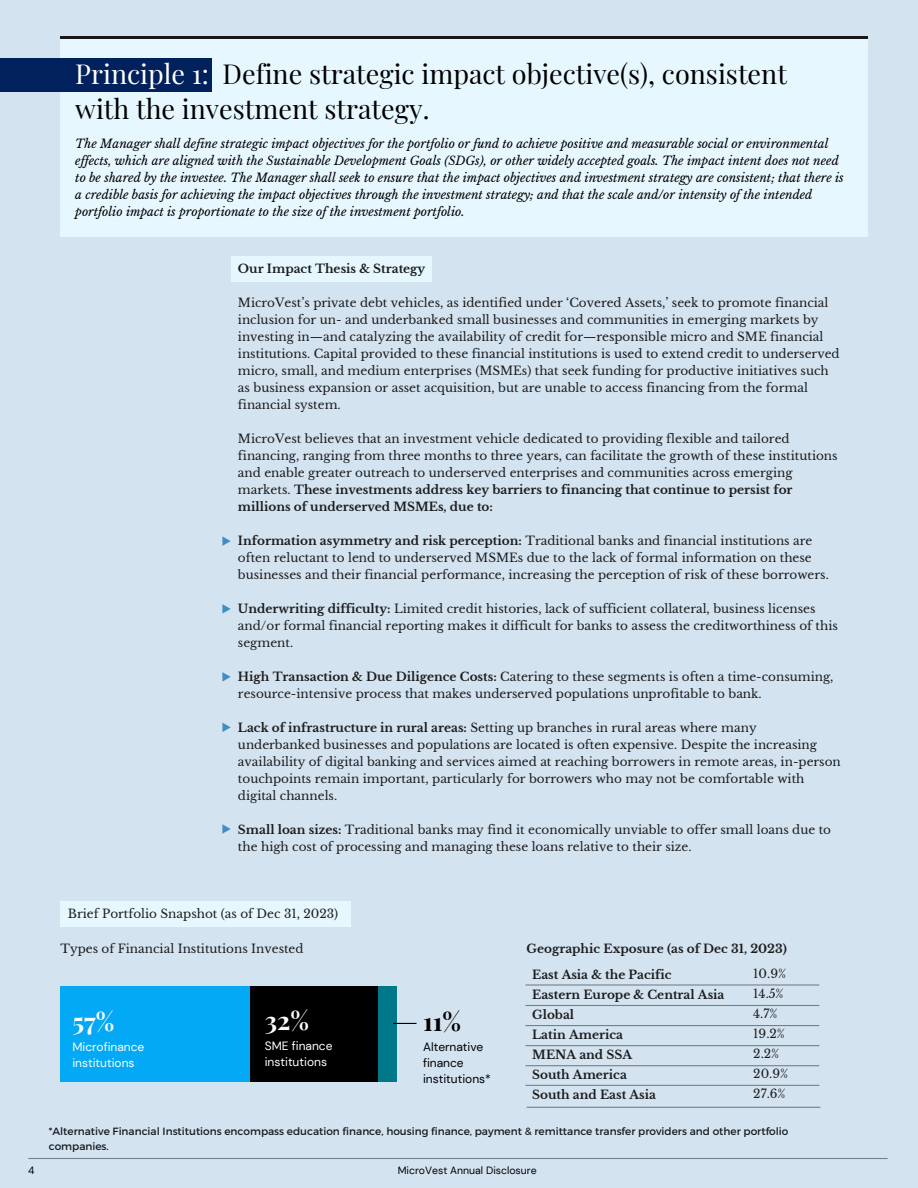
<style>
.page{position:relative;width:918px;height:1188px;background:#d3e3f0}
.page>*{position:absolute;margin:0;border:0;box-sizing:border-box;transform-origin:0 0}
.t1{font:27px/34.8px "Playfair Display";color:#000}
.t2{font:700 25.5px "Playfair Display";color:#fff}
.t3{font:700 25.5px "Playfair Display";color:#000}
.t4{font:12px/17px "Libre Baskerville";color:#1c1c1c}
.t5{font:italic 12px/17px "Libre Baskerville";color:#000}
.t6{font:700 12px/20px "Libre Baskerville";color:#1c1c1c}
.t7{font:12px/16px "DM Sans";color:#fff}
.t8{font:12px/16px "DM Sans";color:#000}
.t9{font:10.5px/14.9px "Montserrat";color:#161a1e}
.t10{font:10.5px "DM Sans";color:#000}
.s1{color:#fff}
.s2{font-weight:700}
</style>
<div class="page">
<hr style="left:60px;top:36px;width:808px;height:3px;background:#181818">
<hr style="left:28px;top:1158px;width:860px;height:1px;background:#78818b">
<div style="left:60px;top:39px;width:808px;height:198px;background:#e6f7ff"></div>
<div style="left:0;top:58px;width:212px;height:34px;background:#00215b"></div>
<div style="left:231px;top:256px;width:201px;height:26px;background:#e6f7ff"></div>
<hr style="left:526px;top:984px;width:293px;height:2px;background:#78818b">
<hr style="left:526px;top:1005px;width:293px;height:1px;background:#78818b">
<hr style="left:526px;top:1025px;width:293px;height:1px;background:#78818b">
<hr style="left:526px;top:1045px;width:293px;height:1px;background:#78818b">
<hr style="left:526px;top:1065px;width:293px;height:1px;background:#78818b">
<hr style="left:526px;top:1085px;width:293px;height:1px;background:#78818b">
<hr style="left:527px;top:1107px;width:293px;height:1px;background:#78818b">
<svg style="left:222px;top:536px;width:9px;height:10px"></svg>
<svg style="left:222px;top:604px;width:9px;height:10px"></svg>
<svg style="left:222px;top:672px;width:9px;height:10px"></svg>
<svg style="left:222px;top:723px;width:9px;height:9px"></svg>
<svg style="left:222px;top:824px;width:9px;height:10px"></svg>
<div style="left:60px;top:986px;width:190px;height:96px;background:#03a9f4"></div>
<div style="left:250px;top:986px;width:134px;height:96px;background:#000"></div>
<div style="left:378px;top:986px;width:18px;height:96px;background:#00788a"></div>
<svg style="left:393px;top:1023px;width:24px;height:1px"></svg>
<div style="left:60px;top:901px;width:291px;height:26px;background:#e6f7ff"></div>
<h1 class="t1" style="left:75px;top:55px;width:713px"><span class="s1">Principle 1:</span> Define strategic impact objective(s), consistent with the investment strategy.</h1>
<p class="t5" style="left:75px;top:135px;width:770px">The Manager shall define strategic impact objectives for the portfolio or fund to achieve positive and measurable social or environmental<br>ef ects, which are aligned with the Sustainable Development Goals (SDGs), or other widely accepted goals. The impact intent does not need to be shared by the investee. The Manager shall seek to ensure that the impact objectives and investment strategy are consistent; that there is a credible basis for achieving the impact objectives through the investment strategy; and that the scale and/or intensity of the intended portfolio impact is proportionate to the size of the investment portfolio.</p>
<p class="t6" style="left:238px;top:259px;width:189px">Our Impact Thesis &amp; Strategy</p>
<p class="t4" style="left:238px;top:295px;width:603px">MicroVest’s private debt vehicles, as identified under ‘Covered Assets,’ seek to promote financial inclusion for un- and underbanked small businesses and communities in emerging markets by investing in—and catalyzing the availability of credit for—responsible micro and SME financial institutions. Capital provided to these financial institutions is used to extend credit to underserved micro, small, and medium enterprises (MSMEs) that seek funding for productive initiatives such as business expansion or asset acquisition, but are unable to access financing from the formal financial system.</p>
<p class="t4" style="left:238px;top:431px;width:601px">MicroVest believes that an investment vehicle dedicated to providing flexible and tailored financing, ranging from three months to three years, can facilitate the growth of these institutions and enable greater outreach to underserved enterprises and communities across emerging markets. <span class="s2">These investments address key barriers to financing that continue to persist for millions of underserved MSMEs, due to:</span></p>
<p class="t4" style="left:238px;top:533px;width:592px"><span class="s2">Information asymmetry and risk perception:</span> Traditional banks and financial institutions are often reluctant to lend to underserved MSMEs due to the lack of formal information on these businesses and their financial performance, increasing the perception of risk of these borrowers.</p>
<p class="t4" style="left:238px;top:601px;width:602px"><span class="s2">Underwriting difficulty:</span> Limited credit histories, lack of sufficient collateral, business licenses and/or formal financial reporting makes it difficult for banks to assess the creditworthiness of this segment.</p>
<p class="t4" style="left:238px;top:669px;width:597px"><span class="s2">High Transaction &amp; Due Diligence Costs:</span> Catering to these segments is often a time-consuming, resource-intensive process that makes underserved populations unprofitable to bank.</p>
<p class="t4" style="left:238px;top:720px;width:604px"><span class="s2">Lack of infrastructure in rural areas:</span> Setting up branches in rural areas where many underbanked businesses and populations are located is often expensive. Despite the increasing availability of digital banking and services aimed at reaching borrowers in remote areas, in-person touchpoints remain important, particularly for borrowers who may not be comfortable with digital channels.</p>
<p class="t4" style="left:238px;top:822px;width:595px"><span class="s2">Small loan sizes:</span> Traditional banks may find it economically unviable to offer small loans due to the high cost of processing and managing these loans relative to their size.</p>
<p class="t4" style="left:68px;top:906px;width:272px">Brief Portfolio Snapshot (as of Dec 31, 2023)</p>
<p class="t4" style="left:60px;top:940px;width:245px">Types of Financial Institutions Invested</p>
<p class="t6" style="left:527px;top:938px;width:262px">Geographic Exposure (as of Dec 31, 2023)</p>
<h2 class="t2" style="left:72px;top:1004px;width:43px">57%</h2>
<p class="t7" style="left:72px;top:1039px;width:74px">Microfinance institutions</p>
<h2 class="t2" style="left:265px;top:1002px;width:46px">32%</h2>
<p class="t7" style="left:265px;top:1038px;width:69px">SME finance institutions</p>
<h2 class="t3" style="left:423px;top:1004px;width:40px">11%</h2>
<p class="t8" style="left:423px;top:1039px;width:69px">Alternative finance institutions*</p>
<p class="t6" style="left:532px;top:965px;width:194px">East Asia &amp; the Pacific<br>Eastern Europe &amp; Central Asia<br>Global<br>Latin America<br>MENA and SSA<br>South America<br>South and East Asia</p>
<p class="t4" style="left:753px;top:964px;width:36px;line-height:20px">10.9%<br>14.5%<br>4.7%<br>19.2%<br>2.2%<br>20.9%<br>27.6%</p>
<p class="t9" style="left:49px;top:1123px;width:741px">*Alternative Financial Institutions encompass education finance, housing finance, payment &amp; remittance transfer providers and other portfolio companies.</p>
<p class="t10" style="left:28px;top:1164px;width:8px">4</p>
<p class="t10" style="left:398px;top:1164px;width:140px">MicroVest Annual Disclosure</p>
</div>
